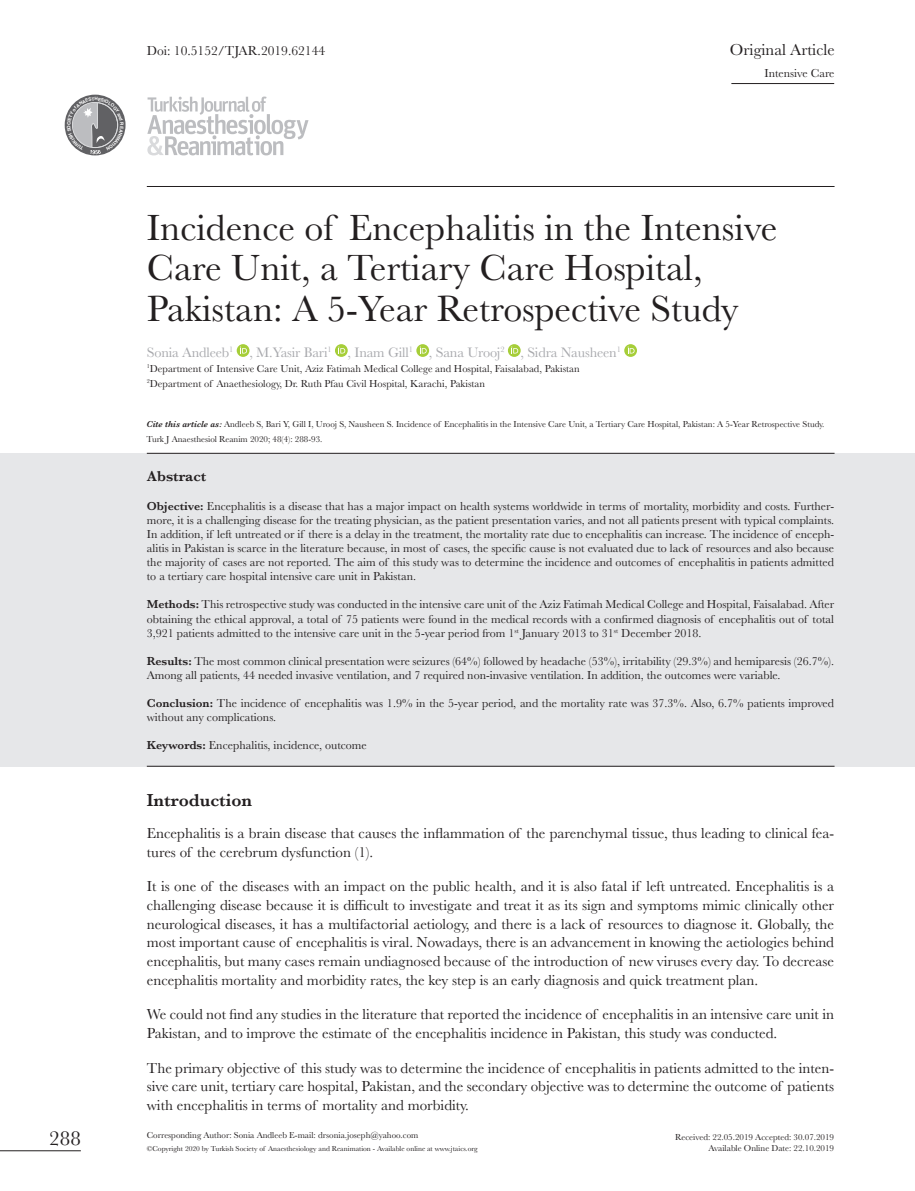
<style>
.page{position:relative;width:915px;height:1191px;background:#fff}
.page>*{position:absolute;margin:0;border:0;box-sizing:border-box;transform-origin:0 0}
.t1{font:37.8px/40.5px "Baskerville";color:#231f20}
.t2{font:21px "Baskerville";color:#231f20}
.t3{font:600 18px "Baskerville";color:#231f20}
.t4{font:16.5px "Baskerville";color:#231f20}
.t5{font:15px/18.8px "Baskerville";color:#231f20}
.t6{font:600 15px "Baskerville";color:#231f20}
.t7{font:14.25px "Baskerville";letter-spacing:-.01em;color:#a8a9ad}
.t8{font:13.5px "Baskerville";color:#231f20}
.t9{font:12px/14.1px "Baskerville";color:#231f20;text-align:justify}
.t10{font:10.5px "Baskerville";color:#231f20}
.t11{font:9px/15px "Baskerville";color:#231f20}
.t12{font:7.5px "Baskerville";color:#231f20}
.s1{font-weight:600;font-style:italic}
.s2{font-weight:600}
</style>
<div class="page">
<svg style="left:147px;top:97px;width:161px;height:58px"></svg>
<svg style="left:237px;top:344px;width:12px;height:13px"></svg>
<svg style="left:240px;top:346px;width:7px;height:7px"></svg>
<svg style="left:335px;top:344px;width:12px;height:13px"></svg>
<svg style="left:338px;top:346px;width:7px;height:7px"></svg>
<svg style="left:416px;top:344px;width:13px;height:13px"></svg>
<svg style="left:419px;top:346px;width:7px;height:7px"></svg>
<svg style="left:507px;top:344px;width:13px;height:13px"></svg>
<svg style="left:511px;top:346px;width:7px;height:7px"></svg>
<svg style="left:624px;top:344px;width:12px;height:13px"></svg>
<svg style="left:627px;top:346px;width:7px;height:7px"></svg>
<hr style="left:147px;top:186px;width:687px;height:1px;background:#231f20">
<div style="left:0;top:453px;width:914px;height:313px;background:#e6e7e9"></div>
<hr style="left:147px;top:453px;width:687px;height:1px;background:#231f20">
<hr style="left:147px;top:766px;width:687px;height:1px;background:#231f20">
<hr style="left:0;top:1150px;width:81px;height:1px;background:#231f20">
<hr style="left:731px;top:83px;width:102px;height:1px;background:#231f20">
<svg style="left:65px;top:97px;width:58px;height:57px"></svg>
<p class="t2" style="left:49px;top:1124px;width:33px">288</p>
<p class="t8" style="left:147px;top:42px;width:180px">Doi: 10.5152/TJAR.2019.62144</p>
<p class="t4" style="left:729px;top:39px;width:106px">Original Article</p>
<p class="t9" style="left:764px;top:66px;width:72px">Intensive Care</p>
<p class="t1" style="left:147px;top:208px;width:631px">Incidence of Encephalitis in the Intensive<br>Care Unit, a Tertiary Care Hospital,<br>Pakistan: A 5-Year Retrospective Study</p>
<p class="t7" style="left:147px;top:343px;width:475px">Sonia Andleeb<sup>1</sup> , M.Yasir Bari<sup>1</sup> , Inam Gill<sup>1</sup> , Sana Urooj<sup>2</sup> , Sidra Nausheen<sup>1</sup></p>
<p class="t10" style="left:147px;top:362px;width:434px"><sup>1</sup>Department of Intensive Care Unit, Aziz Fatimah Medical College and Hospital, Faisalabad, Pakistan</p>
<p class="t10" style="left:147px;top:377px;width:340px"><sup>2</sup>Department of Anaethesiology, Dr. Ruth Pfau Civil Hospital, Karachi, Pakistan</p>
<p class="t11" style="left:146px;top:417px;width:679px"><span class="s1">Cite this article as:</span> Andleeb S, Bari Y, Gill I, Urooj S, Nausheen S. Incidence of Encephalitis in the Intensive Care Unit, a Tertiary Care Hospital, Pakistan: A 5-Year Retrospective Study.<br>Turk J Anaesthesiol Reanim 2020; 48(4): 288-93.</p>
<p class="t6" style="left:147px;top:466px;width:61px">Abstract</p>
<p class="t9" style="left:147px;top:499px;width:688px"><span class="s2">Objective:</span> Encephalitis is a disease that has a major impact on health systems worldwide in terms of mortality, morbidity and costs. Further&shy;more, it is a challenging disease for the treating physician, as the patient presentation varies, and not all patients present with typical complaints.<br>In addition, if left untreated or if there is a delay in the treatment, the mortality rate due to encephalitis can increase. The incidence of enceph&shy;alitis in Pakistan is scarce in the literature because, in most of cases, the specific cause is not evaluated due to lack of resources and also because the majority of cases are not reported. The aim of this study was to determine the incidence and outcomes of encephalitis in patients admitted to a tertiary care hospital intensive care unit in Pakistan.</p>
<p class="t9" style="left:147px;top:597px;width:688px"><span class="s2">Methods:</span> This retrospective study was conducted in the intensive care unit of the Aziz Fatimah Medical College and Hospital, Faisalabad. After obtaining the ethical approval, a total of 75 patients were found in the medical records with a confirmed diagnosis of encephalitis out of total 3,921 patients admitted to the intensive care unit in the 5-year period from 1<sup>st</sup> January 2013 to 31<sup>st</sup> December 2018.</p>
<p class="t9" style="left:147px;top:654px;width:688px"><span class="s2">Results:</span> The most common clinical presentation were seizures (64%) followed by headache (53%), irritability (29.3%) and hemiparesis (26.7%).<br>Among all patients, 44 needed invasive ventilation, and 7 required non-invasive ventilation. In addition, the outcomes were variable.</p>
<p class="t9" style="left:147px;top:696px;width:688px"><span class="s2">Conclusion:</span> The incidence of encephalitis was 1.9% in the 5-year period, and the mortality rate was 37.3%. Also, 6.7% patients improved without any complications.</p>
<p class="t9" style="left:147px;top:738px;width:221px"><span class="s2">Keywords:</span> Encephalitis, incidence, outcome</p>
<p class="t3" style="left:147px;top:788px;width:107px">Introduction</p>
<p class="t5" style="left:147px;top:824px;width:688px">Encephalitis is a brain disease that causes the inflammation of the parenchymal tissue, thus leading to clinical fea&shy;tures of the cerebrum dysfunction (1).</p>
<p class="t5" style="left:147px;top:877px;width:688px;text-align:justify">It is one of the diseases with an impact on the public health, and it is also fatal if left untreated. Encephalitis is a challenging disease because it is difficult to investigate and treat it as its sign and symptoms mimic clinically other neurological diseases, it has a multifactorial aetiology, and there is a lack of resources to diagnose it. Globally, the most important cause of encephalitis is viral. Nowadays, there is an advancement in knowing the aetiologies behind encephalitis, but many cases remain undiagnosed because of the introduction of new viruses every day. To decrease encephalitis mortality and morbidity rates, the key step is an early diagnosis and quick treatment plan.</p>
<p class="t5" style="left:147px;top:1005px;width:688px">We could not find any studies in the literature that reported the incidence of encephalitis in an intensive care unit in<br>Pakistan, and to improve the estimate of the encephalitis incidence in Pakistan, this study was conducted.</p>
<p class="t5" style="left:147px;top:1058px;width:688px;text-align:justify">The primary objective of this study was to determine the incidence of encephalitis in patients admitted to the inten&shy;sive care unit, tertiary care hospital, Pakistan, and the secondary objective was to determine the outcome of patients with encephalitis in terms of mortality and morbidity.</p>
<p class="t11" style="left:147px;top:1127px;width:273px">Corresponding Author: Sonia Andleeb E-mail: drsonia.joseph@yahoo.com</p>
<p class="t12" style="left:147px;top:1143px;width:332px">©Copyright 2020 by Turkish Society of Anaesthesiology and Reanimation - Available online at www.jtaics.org</p>
<p class="t11" style="left:675px;top:1129px;width:160px">Received: 22.05.2019 Accepted: 30.07.2019</p>
<p class="t11" style="left:708px;top:1140px;width:127px">Available Online Date: 22.10.2019</p>
</div>
